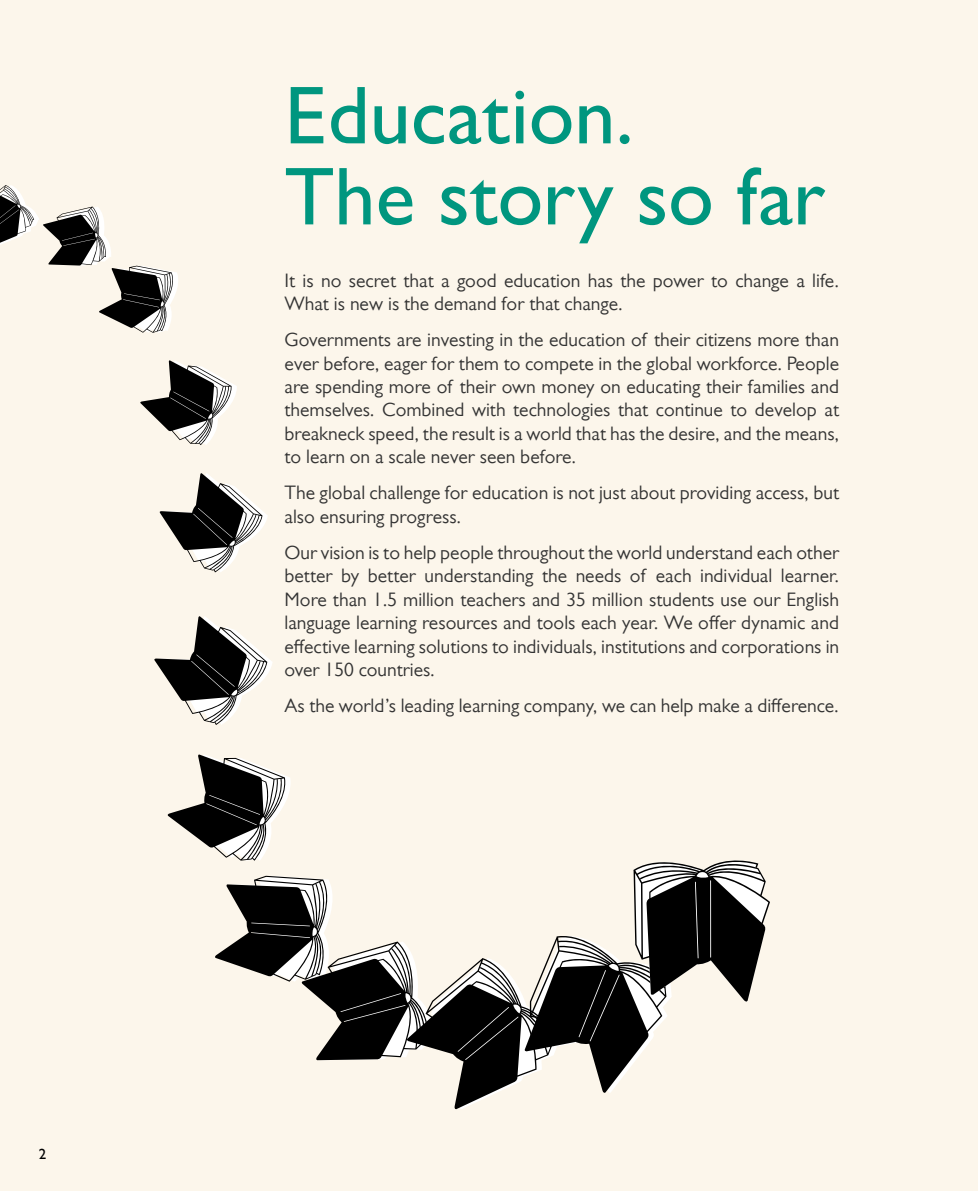
<style>
.page{position:relative;width:978px;height:1191px;background:#fcf6eb}
.page>*{position:absolute;margin:0;border:0;box-sizing:border-box;transform-origin:0 0}
.t1{font:700 82.5px/81px "Gill Sans MT Pro";color:#00967f}
.t2{font:19.5px/23.4px "Gill Sans MT Pro";color:#333}
.t3{font:700 15px "Gill Sans MT Pro";color:#000}
</style>
<div class="page">
<svg style="left:154px;top:616px;width:118px;height:109px"></svg>
<svg style="left:159px;top:473px;width:109px;height:99px"></svg>
<svg style="left:140px;top:360px;width:97px;height:85px"></svg>
<svg style="left:0;top:185px;width:178px;height:148px"></svg>
<svg style="left:167px;top:754px;width:603px;height:356px"></svg>
<p class="t3" style="left:39px;top:1144px;width:9px">2</p>
<h1 class="t1" style="left:285px;top:74px;width:542px">Education.<br>The story so far</h1>
<p class="t2" style="left:285px;top:268px;width:556px">It is no secret that a good education has the power to change a life.<br>What is new is the demand for that change.</p>
<p class="t2" style="left:285px;top:328px;width:556px;text-align:justify">Governments are investing in the education of their citizens more than ever before, eager for them to compete in the global workforce. People are spending more of their own money on educating their families and themselves. Combined with technologies that continue to develop at breakneck speed, the result is a world that has the desire, and the means, to learn on a scale never seen before.</p>
<p class="t2" style="left:285px;top:481px;width:556px">The global challenge for education is not just about providing access, but also ensuring progress.</p>
<p class="t2" style="left:285px;top:540px;width:556px;text-align:justify">Our vision is to help people throughout the world understand each other better by better understanding the needs of each individual learner.<br>More than 1.5 million teachers and 35 million students use our English language learning resources and tools each year. We offer dynamic and effective learning solutions to individuals, institutions and corporations in over 150 countries.</p>
<p class="t2" style="left:285px;top:694px;width:556px">As the world’s leading learning company, we can help make a difference.</p>
</div>
